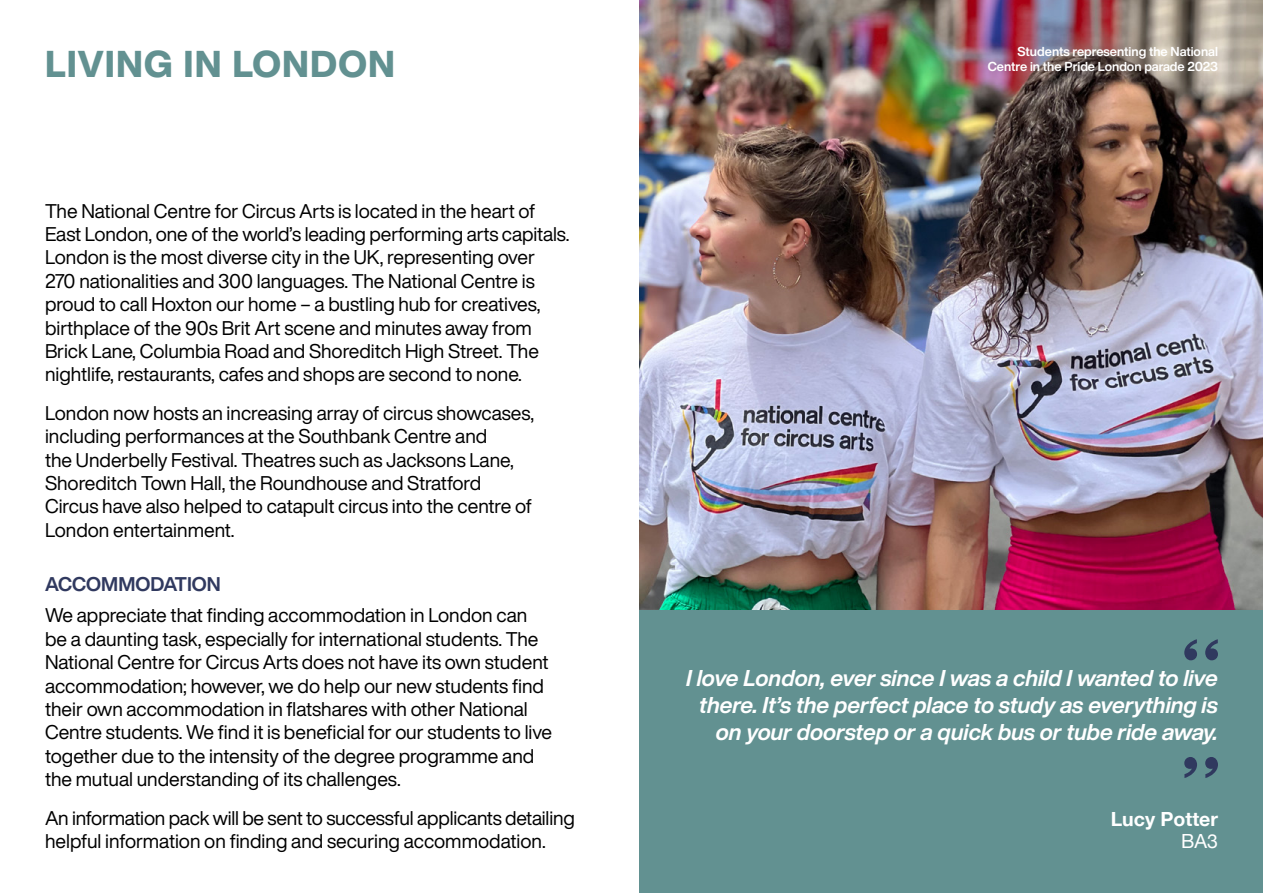
<style>
.page{position:relative;width:1263px;height:893px;background:#fff}
.page>*{position:absolute;margin:0;border:0;box-sizing:border-box;transform-origin:0 0}
.t1{font:800 36.75px "Helvetica Now Display";letter-spacing:.03em;color:#629191}
.t2{font:italic 700 22.5px/27px "Helvetica Now Display";color:#fff;text-align:right}
.t3{font:19.5px/23.4px "Helvetica Now Display";color:#000}
.t4{font:700 19.5px "Helvetica Now Display";color:#30395f}
.t5{font:700 19.5px "Helvetica Neue";color:#fff}
.t6{font:19.5px "Helvetica Neue";color:#fff}
.t7{font:700 12.75px/15.3px "Helvetica Now Display";color:#fff;text-align:right}
</style>
<div class="page">
<img style="left:639px;top:0;width:624px;height:611px">
<div style="left:639px;top:611px;width:624px;height:282px;background:#629191"></div>
<svg style="left:1184px;top:639px;width:34px;height:21px"></svg>
<svg style="left:1184px;top:757px;width:34px;height:21px"></svg>
<h1 class="t1" style="left:45px;top:39px;width:351px">LIVING IN LONDON</h1>
<p class="t3" style="left:45px;top:199px;width:526px">The National Centre for Circus Arts is located in the heart of East London, one of the world’s leading performing arts capitals.<br>London is the most diverse city in the UK, representing over 270 nationalities and 300 languages. The National Centre is proud to call Hoxton our home – a bustling hub for creatives, birthplace of the 90s Brit Art scene and minutes away from Brick Lane, Columbia Road and Shoreditch High Street. The nightlife, restaurants, cafes and shops are second to none.</p>
<p class="t3" style="left:45px;top:401px;width:491px">London now hosts an increasing array of circus showcases, including performances at the Southbank Centre and<br>the Underbelly Festival. Theatres such as Jacksons Lane, Shoreditch Town Hall, the Roundhouse and Stratford Circus have also helped to catapult circus into the centre of London entertainment.</p>
<p class="t4" style="left:45px;top:570px;width:177px">ACCOMMODATION</p>
<p class="t3" style="left:45px;top:604px;width:509px">We appreciate that finding accommodation in London can be a daunting task, especially for international students. The National Centre for Circus Arts does not have its own student accommodation; however, we do help our new students find their own accommodation in flatshares with other National Centre students. We find it is beneficial for our students to live together due to the intensity of the degree programme and the mutual understanding of its challenges.</p>
<p class="t3" style="left:45px;top:806px;width:531px">An information pack will be sent to successful applicants detailing helpful information on finding and securing accommodation.</p>
<p class="t7" style="left:988px;top:44px;width:232px">Students representing the National<br>Centre in the Pride London parade 2023</p>
<p class="t2" style="left:686px;top:665px;width:533px">I love London, ever since I was a child I wanted to live there. It’s the perfect place to study as everything is on your doorstep or a quick bus or tube ride away.</p>
<p class="t5" style="left:1111px;top:804px;width:109px">Lucy Potter</p>
<p class="t6" style="left:1181px;top:827px;width:38px">BA3</p>
</div>
